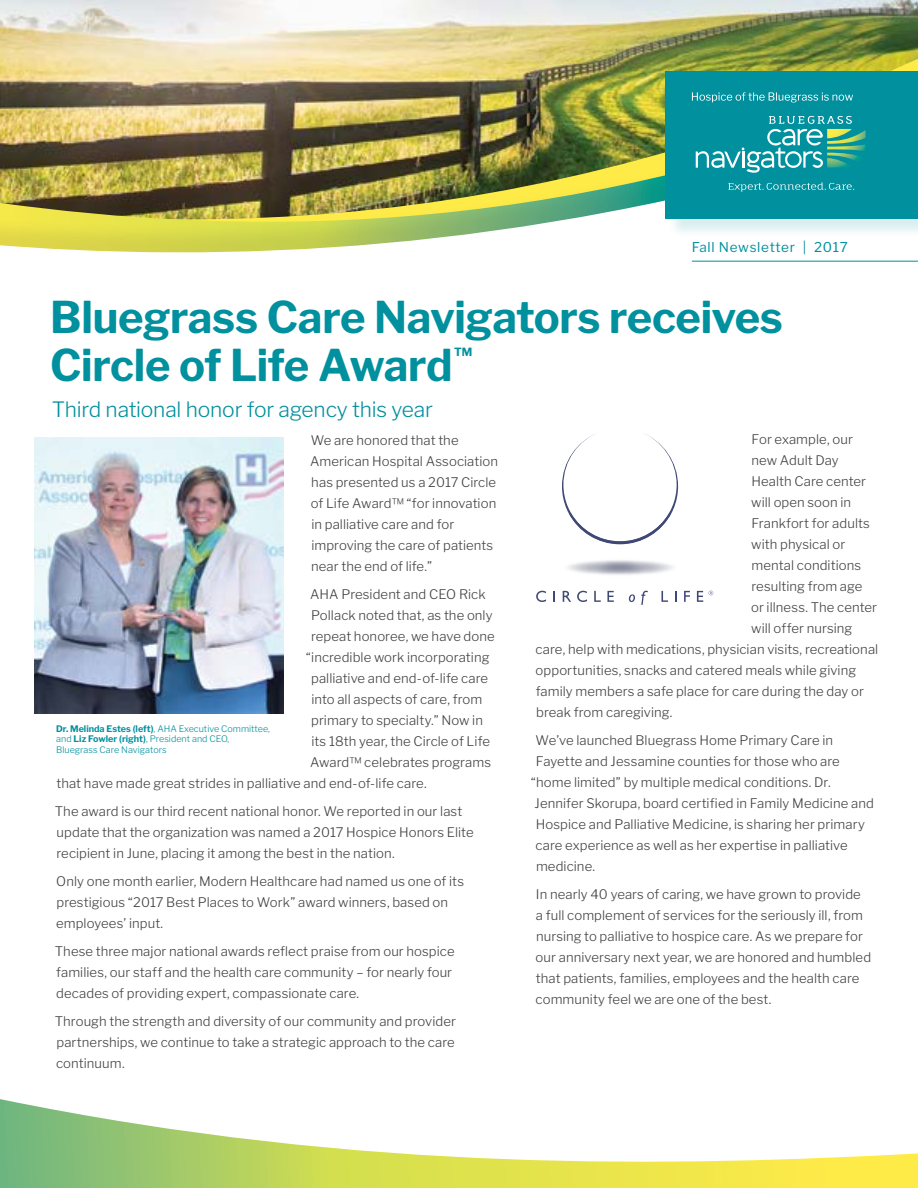
<style>
.page{position:relative;width:918px;height:1188px;background:#fff}
.page>*{position:absolute;margin:0;border:0;box-sizing:border-box;transform-origin:0 0}
.t1{font:700 43.5px/48px "Libre Franklin";letter-spacing:-.01em;color:#00909e}
.t2{font:300 21px "Libre Franklin";letter-spacing:-.01em;color:#00909e}
.t3{font:700 18px "Libre Franklin";color:#00909e}
.t4{font:13.5px "Libre Franklin";letter-spacing:.05em;color:#00909e}
.t5{font:300 13.2px/21px "Libre Franklin";letter-spacing:.005em;color:#414042}
.t6{font:300 9px/10.5px "Libre Franklin";color:#00909e}
.s1{font-weight:700}
</style>
<div class="page">
<img style="left:0;top:0;width:918px;height:22px">
<img style="left:0;top:22px;width:918px;height:61px">
<div style="left:0;top:83px;width:918px;height:339px;background:#414042;opacity:.11"></div>
<img style="left:0;top:112px;width:918px;height:310px">
<div style="left:33px;top:303px;width:431px;height:555px;background:#fff"></div>
<svg style="left:0;top:1099px;width:918px;height:89px"></svg>
<svg style="left:562px;top:434px;width:116px;height:79px"></svg>
<img style="left:540px;top:513px;width:174px;height:90px">
<img style="left:569px;top:513px;width:103px;height:31px">
<svg style="left:536px;top:591px;width:10px;height:11px"></svg>
<svg style="left:553px;top:591px;width:2px;height:11px"></svg>
<svg style="left:563px;top:591px;width:8px;height:11px"></svg>
<svg style="left:577px;top:591px;width:10px;height:11px"></svg>
<svg style="left:594px;top:591px;width:7px;height:11px"></svg>
<svg style="left:607px;top:591px;width:7px;height:11px"></svg>
<svg style="left:629px;top:594px;width:6px;height:8px"></svg>
<svg style="left:641px;top:591px;width:7px;height:14px"></svg>
<svg style="left:661px;top:591px;width:7px;height:11px"></svg>
<svg style="left:684px;top:591px;width:6px;height:11px"></svg>
<svg style="left:697px;top:591px;width:6px;height:11px"></svg>
<svg style="left:709px;top:591px;width:4px;height:4px"></svg>
<div style="left:668px;top:74px;width:250px;height:164px;background:#00909e;opacity:.15"></div>
<div style="left:666px;top:72px;width:252px;height:147px;background:#00909e"></div>
<svg style="left:696px;top:116px;width:170px;height:57px"></svg>
<svg style="left:728px;top:183px;width:126px;height:9px"></svg>
<svg style="left:692px;top:92px;width:161px;height:10px"></svg>
<hr style="left:692px;top:261px;width:226px;height:1px;background:#00909e">
<img style="left:35px;top:438px;width:249px;height:275px">
<p class="t4" style="left:692px;top:239px;width:158px">Fall Newsletter | 2017</p>
<h1 class="t1" style="left:50px;top:293px;width:734px">Bluegrass Care Navigators receives<br>Circle of Life Award</h1>
<h3 class="t3" style="left:454px;top:344px;width:20px">™</h3>
<h2 class="t2" style="left:52px;top:397px;width:383px">Third national honor for agency this year</h2>
<p class="t5" style="left:310px;top:430px;width:189px">We are honored that the<br>American Hospital Association has presented us a 2017 Circle of Life Award™ “for innovation in palliative care and for improving the care of patients near the end of life.”</p>
<p class="t5" style="left:310px;top:584px;width:177px">AHA President and CEO Rick</p>
<p class="t5" style="left:311px;top:605px;width:183px">Pollack noted that, as the only</p>
<p class="t5" style="left:311px;top:626px;width:185px">repeat honoree, we have done</p>
<p class="t5" style="left:306px;top:647px;width:185px">“incredible work incorporating</p>
<p class="t5" style="left:311px;top:668px;width:178px">palliative and end-of-life care</p>
<p class="t5" style="left:311px;top:689px;width:172px">into all aspects of care, from</p>
<p class="t5" style="left:311px;top:710px;width:173px">primary to specialty.” Now in</p>
<p class="t5" style="left:311px;top:731px;width:180px">its 18th year, the Circle of Life</p>
<p class="t5" style="left:310px;top:752px;width:183px">Award™ celebrates programs</p>
<p class="t5" style="left:56px;top:773px;width:372px">that have made great strides in palliative and end-of-life care.</p>
<p class="t5" style="left:55px;top:801px;width:420px">The award is our third recent national honor. We reported in our last update that the organization was named a 2017 Hospice Honors Elite recipient in June, placing it among the best in the nation.</p>
<p class="t5" style="left:56px;top:871px;width:410px">Only one month earlier, Modern Healthcare had named us one of its prestigious “2017 Best Places to Work” award winners, based on employees’ input.</p>
<p class="t5" style="left:55px;top:941px;width:401px">These three major national awards reflect praise from our hospice families, our staff and the health care community – for nearly four decades of providing expert, compassionate care.</p>
<p class="t5" style="left:55px;top:1011px;width:403px;text-align:justify">Through the strength and diversity of our community and provider partnerships, we continue to take a strategic approach to the care continuum.</p>
<p class="t6" style="left:56px;top:723px;width:215px"><span class="s1">Dr. Melinda Estes (left)</span>, AHA Executive Committee, and <span class="s1">Liz Fowler (right)</span>, President and CEO,<br>Bluegrass Care Navigators</p>
<p class="t5" style="left:751px;top:429px;width:103px">For example, our</p>
<p class="t5" style="left:752px;top:450px;width:89px">new Adult Day</p>
<p class="t5" style="left:751px;top:471px;width:116px">Health Care center</p>
<p class="t5" style="left:751px;top:492px;width:101px">will open soon in</p>
<p class="t5" style="left:751px;top:513px;width:120px">Frankfort for adults</p>
<p class="t5" style="left:751px;top:534px;width:96px">with physical or</p>
<p class="t5" style="left:752px;top:555px;width:111px">mental conditions</p>
<p class="t5" style="left:752px;top:576px;width:112px">resulting from age</p>
<p class="t5" style="left:751px;top:597px;width:128px">or illness. The center</p>
<p class="t5" style="left:751px;top:618px;width:103px">will offer nursing</p>
<p class="t5" style="left:536px;top:639px;width:344px">care, help with medications, physician visits, recreational</p>
<p class="t5" style="left:536px;top:660px;width:322px">opportunities, snacks and catered meals while giving</p>
<p class="t5" style="left:536px;top:681px;width:330px">family members a safe place for care during the day or</p>
<p class="t5" style="left:536px;top:702px;width:138px">break from caregiving.</p>
<p class="t5" style="left:536px;top:730px;width:299px">We’ve launched Bluegrass Home Primary Care in</p>
<p class="t5" style="left:536px;top:751px;width:305px">Fayette and Jessamine counties for those who are</p>
<p class="t5" style="left:531px;top:772px;width:301px">“home limited” by multiple medical conditions. Dr.</p>
<p class="t5" style="left:535px;top:793px;width:341px">Jennifer Skorupa, board certified in Family Medicine and</p>
<p class="t5" style="left:536px;top:814px;width:330px">Hospice and Palliative Medicine, is sharing her primary</p>
<p class="t5" style="left:536px;top:835px;width:314px">care experience as well as her expertise in palliative</p>
<p class="t5" style="left:536px;top:856px;width:61px">medicine.</p>
<p class="t5" style="left:536px;top:884px;width:337px">In nearly 40 years of caring, we have grown to provide<br>a full complement of services for the seriously ill, from nursing to palliative to hospice care. As we prepare for our anniversary next year, we are honored and humbled that patients, families, employees and the health care community feel we are one of the best.</p>
</div>
